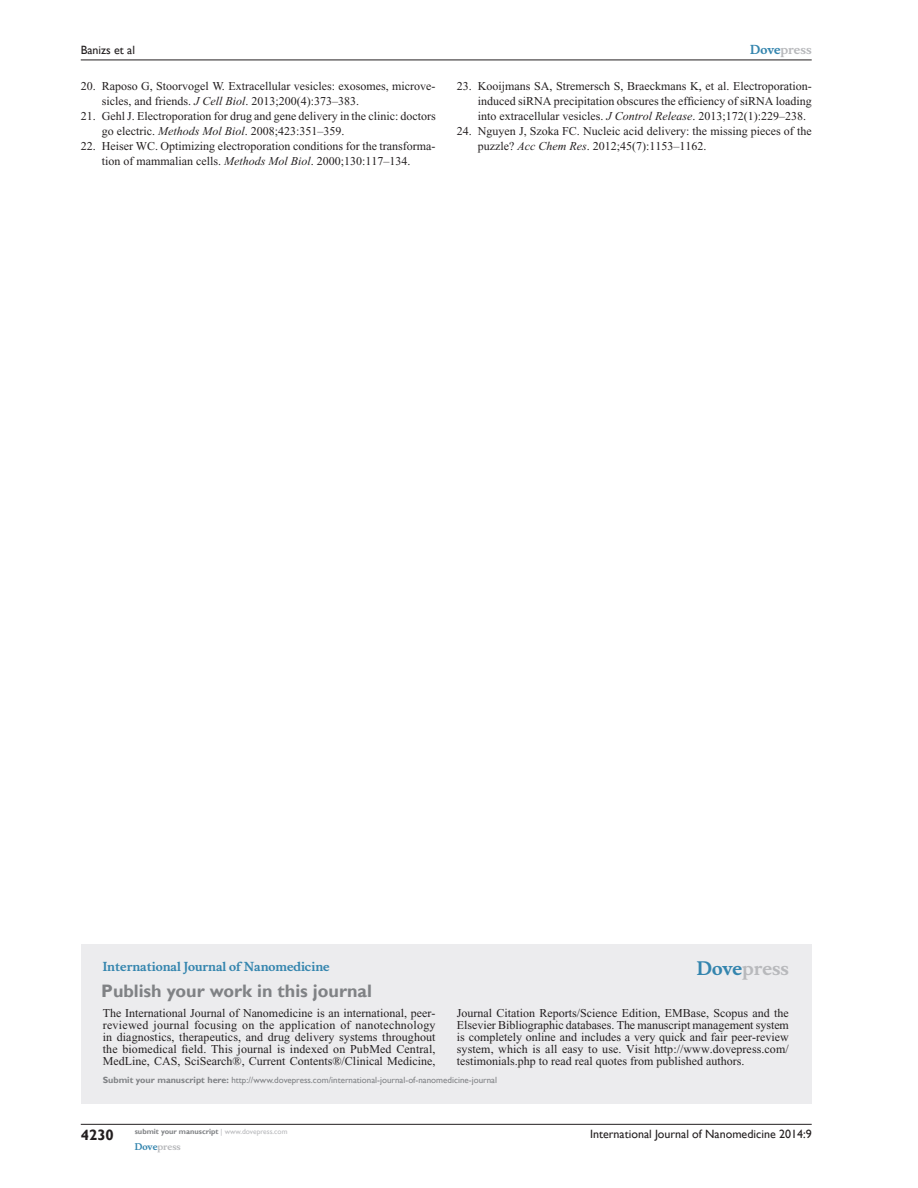
<style>
.page{position:relative;width:918px;height:1188px;background:#fff}
.page>*{position:absolute;margin:0;border:0;box-sizing:border-box;transform-origin:0 0}
.PromBx-H1{font:700 18px "Gill Sans";color:#808285}
.PromBx-Brand{font:700 18px "Musee";color:#b8b9bc}
.t1{font:700 15px "Gill Sans";color:#231f20}
.RefNL2{font:12px/15px "Times New Roman";color:#231f20}
.PromBx-Tx{font:12px/12px "Times New Roman";color:#231f20;text-align:justify}
.t2{font:12px "Gill Sans";color:#231f20}
.PromBx-JrnlName{font:700 12px "Musee";color:#3485ae}
.t3{font:700 12px "Musee";color:#b8b9bc}
.PromBx-SubmitMssWebA{font:9px "Gill Sans";color:#808285}
.t4{font:700 9px "Musee";color:#b8b9bc}
.t5{font:700 7.5px "Gill Sans";color:#808285}
.s1{font-style:italic}
.s2{color:#3485ae}
.s3{font-weight:700}
.s4{font-weight:400;color:#b8b9bc}
</style>
<div class="page">
<div style="left:81px;top:944px;width:731px;height:159px;background:#ececee"></div>
<hr style="left:81px;top:1124px;width:731px;height:1px;background:#231f20">
<hr style="left:81px;top:60px;width:731px;height:1px;background:#231f20">
<p class="t2" style="left:81px;top:43px;width:56px">Banizs et al</p>
<p class="RefNL2" style="left:102px;top:79px;width:335px;text-indent:-21px">20. Raposo G, Stoorvogel W. Extracellular vesicles: exosomes, microve&shy;sicles, and friends. <span class="s1">J Cell Biol</span>. 2013;200(4):373–383.</p>
<p class="RefNL2" style="left:102px;top:109px;width:336px;text-indent:-21px">21. Gehl J. Electroporation for drug and gene delivery in the clinic: doctors go electric. <span class="s1">Methods Mol Biol</span>. 2008;423:351–359.</p>
<p class="RefNL2" style="left:81px;top:139px;width:356px;text-align:center">22. Heiser WC. Optimizing electroporation conditions for the transforma&shy;tion of mammalian cells. <span class="s1">Methods Mol Biol</span>. 2000;130:117–134.</p>
<p class="t3" style="left:750px;top:43px;width:63px"><span class="s2">Dove</span>press</p>
<p class="RefNL2" style="left:478px;top:79px;width:335px;text-align:justify;text-indent:-21px">23. Kooijmans SA, Stremersch S, Braeckmans K, et al. Electroporation&shy;induced siRNA precipitation obscures the efficiency of siRNA loading into extracellular vesicles. <span class="s1">J Control Release</span>. 2013;172(1):229–238.</p>
<p class="RefNL2" style="left:478px;top:124px;width:335px;text-indent:-21px">24. Nguyen J, Szoka FC. Nucleic acid delivery: the missing pieces of the puzzle? <span class="s1">Acc Chem Res</span>. 2012;45(7):1153–1162.</p>
<p class="PromBx-JrnlName" style="left:103px;top:959px;width:228px">International Journal of Nanomedicine</p>
<p class="PromBx-H1" style="left:101px;top:980px;width:272px">Publish your work in this journal</p>
<p class="PromBx-Brand" style="left:697px;top:958px;width:94px"><span class="s2">Dove</span>press</p>
<p class="PromBx-Tx" style="left:103px;top:1007px;width:334px">The International Journal of Nanomedicine is an international, peer&shy;reviewed journal focusing on the application of nanotechnology in diagnostics, therapeutics, and drug delivery systems throughout the biomedical field. This journal is indexed on PubMed Central, -MedLine, CAS, SciSearch®, Current Contents®/Clinical Medicine,</p>
<p class="PromBx-Tx" style="left:457px;top:1007px;width:334px">Journal Citation Reports/Science Edition, EMBase, Scopus and the Elsevier Bibliographic databases. The manuscript management system is completely online and includes a very quick and fair peer-review system, which is all easy to use. Visit http://www.dovepress.com/ testimonials.php to read real quotes from published authors.</p>
<p class="PromBx-SubmitMssWebA" style="left:103px;top:1075px;width:396px"><span class="s3">Submit your manuscript here:</span> http://www.dovepress.com/international-journal-of-nanomedicine-journal</p>
<p class="t1" style="left:81px;top:1126px;width:35px">4230</p>
<p class="t5" style="left:135px;top:1127px;width:154px">submit your manuscript <span class="s4">| www.dovepress.com</span></p>
<p class="t4" style="left:135px;top:1141px;width:48px"><span class="s2">Dove</span>press</p>
<p class="t2" style="left:590px;top:1127px;width:223px">International Journal of Nanomedicine 2014:9</p>
</div>
